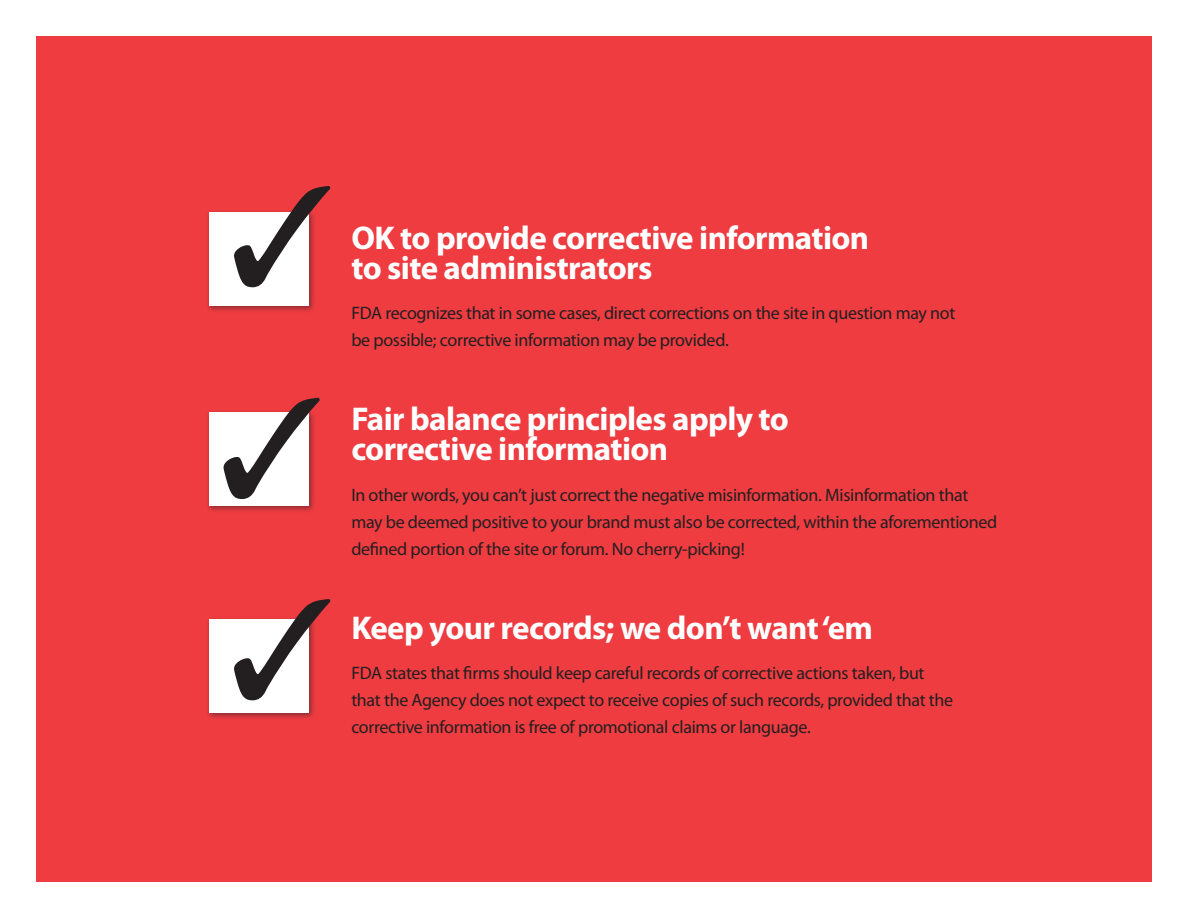
<style>
.page{position:relative;width:1188px;height:918px;background:#fff}
.page>*{position:absolute;margin:0;border:0;box-sizing:border-box;transform-origin:0 0}
.t1{font:141.75px/206.5px "Zapf Dingbats ITC";color:#231f20;text-align:justify}
.t2{font:700 33px/30px "Myriad Pro";letter-spacing:-.02em;color:#fff}
.t3{font:18px/27px "Myriad Pro";letter-spacing:-.02em;color:#231f20}
</style>
<div class="page">
<div style="left:36px;top:36px;width:1116px;height:846px;background:#ee3c41"></div>
<div style="left:206px;top:210px;width:110px;height:103px;background:#231f20;opacity:.49"></div>
<div style="left:209px;top:212px;width:100px;height:94px;background:#fff"></div>
<div style="left:206px;top:409px;width:110px;height:103px;background:#231f20;opacity:.49"></div>
<div style="left:209px;top:412px;width:100px;height:93px;background:#fff"></div>
<div style="left:206px;top:617px;width:110px;height:103px;background:#231f20;opacity:.49"></div>
<div style="left:209px;top:620px;width:100px;height:93px;background:#fff"></div>
<h1 class="t1" style="left:218px;top:135px;width:119px">✓ ✓ ✓</h1>
<h2 class="t2" style="left:351px;top:223px;width:519px">OK to provide corrective information to site administrators</h2>
<p class="t3" style="left:351px;top:300px;width:606px">FDA recognizes that in some cases, direct corrections on the site in question may not be possible; corrective information may be provided.</p>
<h2 class="t2" style="left:351px;top:404px;width:439px">Fair balance principles apply to corrective information</h2>
<p class="t3" style="left:351px;top:481px;width:648px">In other words, you can’t just correct the negative misinformation. Misinformation that may be deemed positive to your brand must also be corrected, within the aforementioned defined portion of the site or forum. No cherry-picking!</p>
<h2 class="t2" style="left:351px;top:613px;width:523px">Keep your records; we don’t want ‘em</h2>
<p class="t3" style="left:351px;top:660px;width:603px">FDA states that firms should keep careful records of corrective actions taken, but that the Agency does not expect to receive copies of such records, provided that the corrective information is free of promotional claims or language.</p>
</div>
